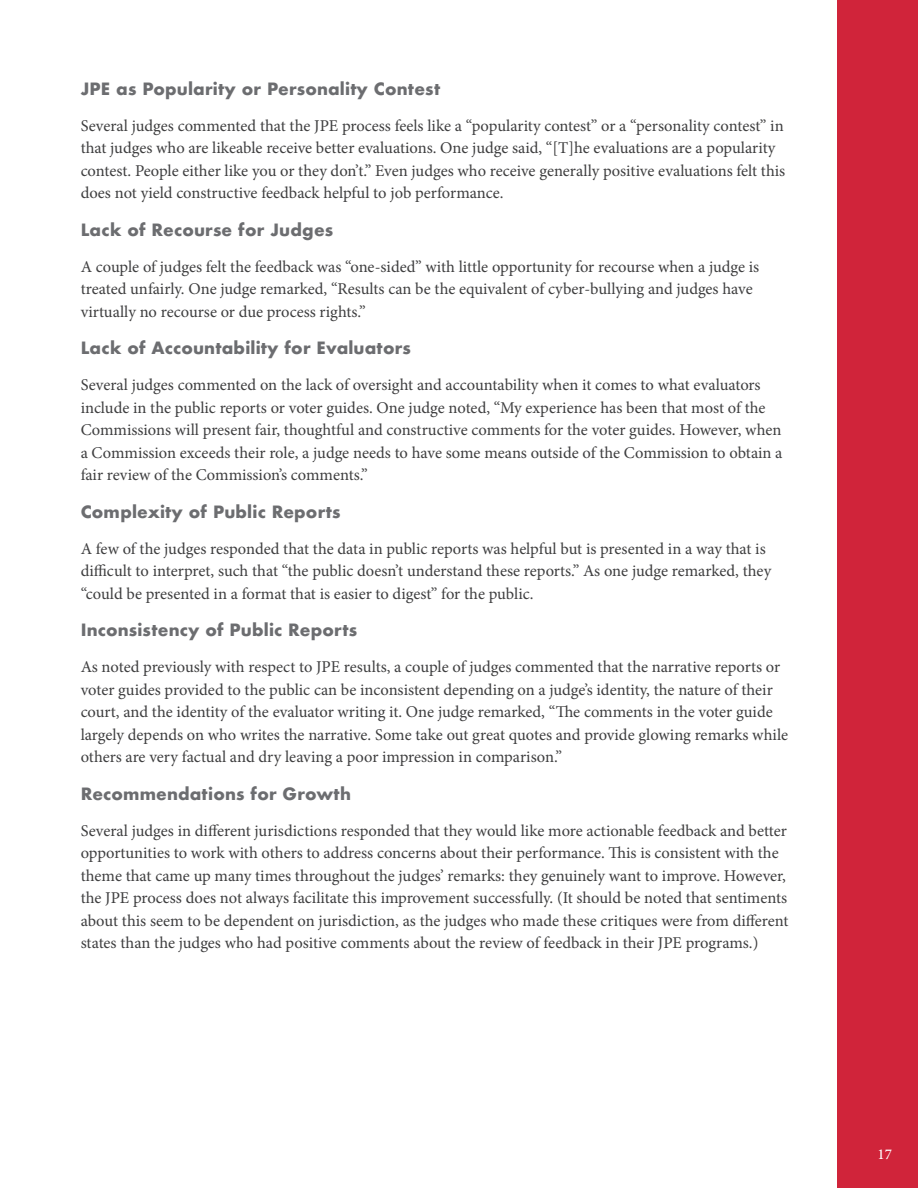
<style>
.page{position:relative;width:918px;height:1188px;background:#fff}
.page>*{position:absolute;margin:0;border:0;box-sizing:border-box;transform-origin:0 0}
.Body{font:16.5px/22.5px "Minion Pro";letter-spacing:-.005em;color:#3e3e3f}
.H5_Smallest_Sub{font:700 16.5px "Futura";letter-spacing:.01em;color:#6c6d70}
.t1{font:500 15px "Minion Pro";color:#fff}
</style>
<div class="page">
<div style="left:838px;top:0;width:80px;height:1188px;background:#d0243a"></div>
<p class="H5_Smallest_Sub" style="left:81px;top:77px;width:361px">JPE as Popularity or Personality Contest</p>
<p class="Body" style="left:81px;top:114px;width:706px">Several judges commented that the JPE process feels like a “popularity contest” or a “personality contest” in that judges who are likeable receive better evaluations. One judge said, “[T]he evaluations are a popularity contest. People either like you or they don’t.” Even judges who receive generally positive evaluations felt this does not yield constructive feedback helpful to job performance.</p>
<p class="H5_Smallest_Sub" style="left:81px;top:218px;width:254px">Lack of Recourse for Judges</p>
<p class="Body" style="left:81px;top:255px;width:680px">A couple of judges felt the feedback was “one-sided” with little opportunity for recourse when a judge is treated unfairly. One judge remarked, “Results can be the equivalent of cyber-bullying and judges have virtually no recourse or due process rights.”</p>
<p class="H5_Smallest_Sub" style="left:81px;top:336px;width:332px">Lack of Accountability for Evaluators</p>
<p class="Body" style="left:81px;top:374px;width:703px">Several judges commented on the lack of oversight and accountability when it comes to what evaluators include in the public reports or voter guides. One judge noted, “My experience has been that most of the Commissions will present fair, thoughtful and constructive comments for the voter guides. However, when a Commission exceeds their role, a judge needs to have some means outside of the Commission to obtain a fair review of the Commission’s comments.”</p>
<p class="H5_Smallest_Sub" style="left:81px;top:500px;width:262px">Complexity of Public Reports</p>
<p class="Body" style="left:81px;top:537px;width:692px">A few of the judges responded that the data in public reports was helpful but is presented in a way that is difficult to interpret, such that “the public doesn’t understand these reports.” As one judge remarked, they “could be presented in a format that is easier to digest” for the public.</p>
<p class="H5_Smallest_Sub" style="left:81px;top:618px;width:278px">Inconsistency of Public Reports</p>
<p class="Body" style="left:81px;top:656px;width:709px">As noted previously with respect to JPE results, a couple of judges commented that the narrative reports or voter guides provided to the public can be inconsistent depending on a judge’s identity, the nature of their court, and the identity of the evaluator writing it. One judge remarked, “The comments in the voter guide largely depends on who writes the narrative. Some take out great quotes and provide glowing remarks while others are very factual and dry leaving a poor impression in comparison.”</p>
<p class="H5_Smallest_Sub" style="left:81px;top:782px;width:272px">Recommendations for Growth</p>
<p class="Body" style="left:81px;top:819px;width:709px">Several judges in different jurisdictions responded that they would like more actionable feedback and better opportunities to work with others to address concerns about their performance. This is consistent with the theme that came up many times throughout the judges’ remarks: they genuinely want to improve. However, the JPE process does not always facilitate this improvement successfully. (It should be noted that sentiments about this seem to be dependent on jurisdiction, as the judges who made these critiques were from different states than the judges who had positive comments about the review of feedback in their JPE programs.)</p>
<p class="t1" style="left:877px;top:1144px;width:16px">17</p>
</div>
